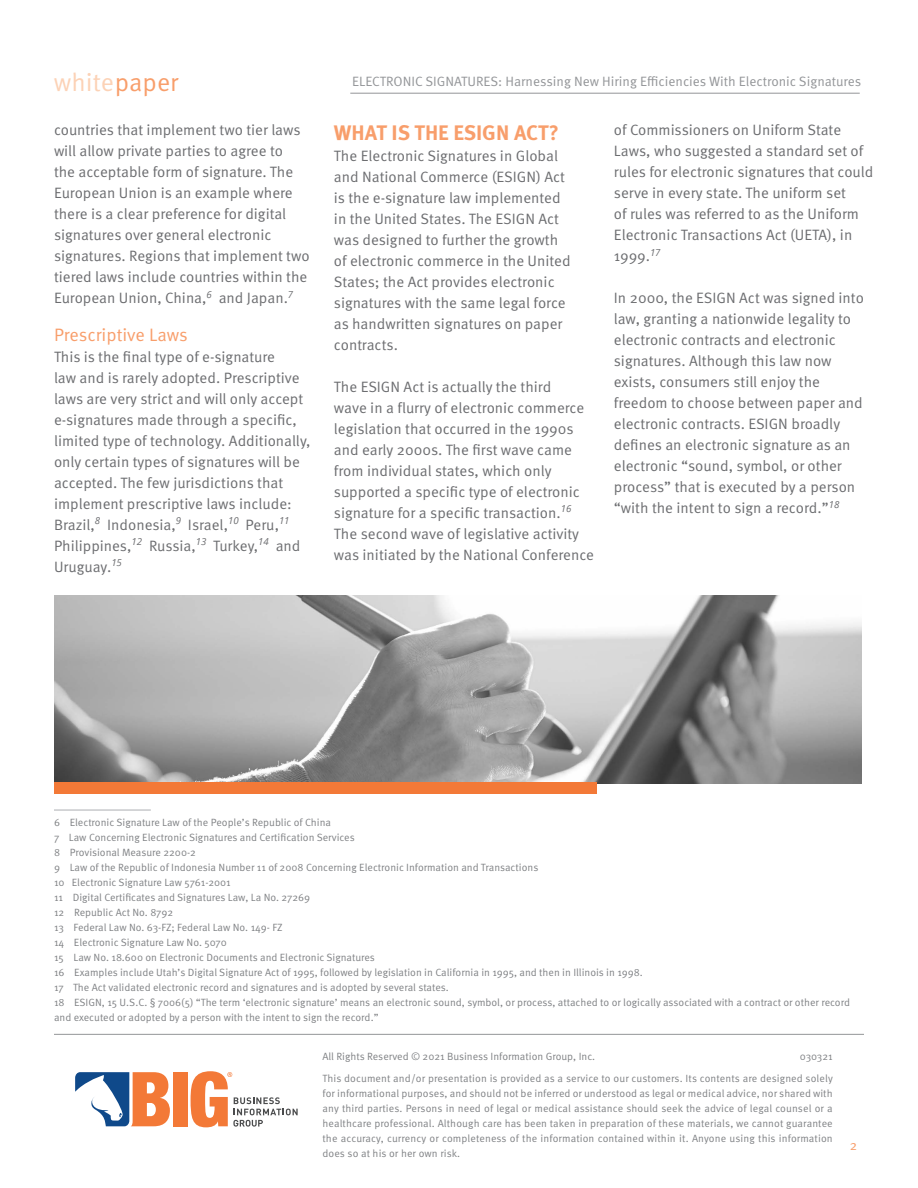
<style>
.page{position:relative;width:918px;height:1188px;background:#fff}
.page>*{position:absolute;margin:0;border:0;box-sizing:border-box;transform-origin:0 0}
.t1{font:25.35px "Meta OT Norm";color:#fcd2b6}
.SubTitle{font:700 21px "Meta OT";color:#f89e6b}
.SubTitle-2{font:18px "Meta OT Norm";letter-spacing:-.005em;color:#f89e6b}
.SubTitle-3{font:15px/21px "Meta OT Norm";color:#6c6d70}
.t2{font:13.5px "Meta OT Norm";color:#939598}
.t3{font:13.5px "Meta OT Norm";color:#f89e6b}
.t4{font:10.5px/15px "Meta OT Norm";color:#808285;text-align:right}
.s1{color:#f89e6b}
</style>
<div class="page">
<div style="left:173px;top:1072px;width:14px;height:54px;background:#f37937"></div>
<svg style="left:191px;top:1071px;width:107px;height:56px"></svg>
<svg style="left:75px;top:1072px;width:95px;height:54px"></svg>
<hr style="left:350px;top:93px;width:510px;height:1px;background:#939598">
<hr style="left:54px;top:1034px;width:810px;height:1px;background:#939598">
<hr style="left:54px;top:809px;width:97px;height:2px;background:#d1d2d4">
<img style="left:54px;top:595px;width:807px;height:188px">
<div style="left:54px;top:782px;width:542px;height:12px;background:#f37937"></div>
<h1 class="t1" style="left:54px;top:67px;width:126px">white<span class="s1">paper</span></h1>
<p class="t2" style="left:352px;top:73px;width:511px">ELECTRONIC SIGNATURES: Harnessing New Hiring Efficiencies With Electronic Signatures</p>
<p class="SubTitle-3" style="left:54px;top:120px;width:257px">countries that implement two tier laws will allow private parties to agree to<br>the acceptable form of signature. The European Union is an example where there is a clear preference for digital signatures over general electronic signatures. Regions that implement two tiered laws include countries within the European Union, China,<sup>6</sup> and Japan.<sup>7</sup></p>
<p class="SubTitle-2" style="left:54px;top:324px;width:135px">Prescriptive Laws</p>
<p class="SubTitle-3" style="left:54px;top:346px;width:258px">This is the final type of e-signature<br>law and is rarely adopted. Prescriptive laws are very strict and will only accept e-signatures made through a specific, limited type of technology. Additionally, only certain types of signatures will be accepted. The few jurisdictions that implement prescriptive laws include:<br>Brazil,<sup>8</sup> Indonesia,<sup>9</sup> Israel,<sup>10</sup> Peru,<sup>11<br></sup>Philippines,<sup>12</sup> Russia,<sup>13</sup> Turkey,<sup>14</sup> and Uruguay.<sup>15</sup></p>
<p class="SubTitle" style="left:334px;top:119px;width:226px">WHAT IS THE ESIGN ACT?</p>
<p class="SubTitle-3" style="left:334px;top:145px;width:238px">The Electronic Signatures in Global and National Commerce (ESIGN) Act is the e-signature law implemented in the United States. The ESIGN Act was designed to further the growth of electronic commerce in the United States; the Act provides electronic signatures with the same legal force as handwritten signatures on paper contracts.</p>
<p class="SubTitle-3" style="left:334px;top:376px;width:262px">The ESIGN Act is actually the third<br>wave in a flurry of electronic commerce legislation that occurred in the 1990s and early 2000s. The first wave came from individual states, which only supported a specific type of electronic signature for a specific transaction.<sup>16<br></sup>The second wave of legislative activity was initiated by the National Conference</p>
<p class="SubTitle-3" style="left:614px;top:120px;width:261px">of Commissioners on Uniform State Laws, who suggested a standard set of rules for electronic signatures that could serve in every state. The uniform set<br>of rules was referred to as the Uniform Electronic Transactions Act (UETA), in 1999.<sup>17</sup></p>
<p class="SubTitle-3" style="left:614px;top:288px;width:252px">In 2000, the ESIGN Act was signed into law, granting a nationwide legality to electronic contracts and electronic signatures. Although this law now exists, consumers still enjoy the freedom to choose between paper and electronic contracts. ESIGN broadly defines an electronic signature as an electronic “sound, symbol, or other process” that is executed by a person “with the intent to sign a record.”<sup>18</sup></p>
<p class="t4" style="left:54px;top:815px;width:798px;text-align:left">6 Electronic Signature Law of the People’s Republic of China<br>7 Law Concerning Electronic Signatures and Certification Services<br>8 Provisional Measure 2200-2<br>9 Law of the Republic of Indonesia Number 11 of 2008 Concerning Electronic Information and Transactions<br>10 Electronic Signature Law 5761-2001<br>11 Digital Certificates and Signatures Law, La No. 27269<br>12 Republic Act No. 8792<br>13 Federal Law No. 63-FZ; Federal Law No. 149- FZ<br>14 Electronic Signature Law No. 5070<br>15 Law No. 18.600 on Electronic Documents and Electronic Signatures<br>16 Examples include Utah’s Digital Signature Act of 1995, followed by legislation in California in 1995, and then in Illinois in 1998.<br>17 The Act validated electronic record and signatures and is adopted by several states.<br>18 ESIGN, 15 U.S.C. § 7006(5) “The term ‘electronic signature’ means an electronic sound, symbol, or process, attached to or logically associated with a contract or other record and executed or adopted by a person with the intent to sign the record.”</p>
<p class="t4" style="left:322px;top:1049px;width:274px">All Rights Reserved © 2021 Business Information Group, Inc.</p>
<p class="t4" style="left:322px;top:1046px;width:512px;line-height:21.8px">030321<br>This document and/or presentation is provided as a service to our customers. Its contents are designed solely</p>
<p class="t4" style="left:322px;top:1086px;width:512px;text-align:justify">for informational purposes, and should not be inferred or understood as legal or medical advice, nor shared with any third parties. Persons in need of legal or medical assistance should seek the advice of legal counsel or a healthcare professional. Although care has been taken in preparation of these materials, we cannot guarantee the accuracy, currency or completeness of the information contained within it. Anyone using this information does so at his or her own risk.</p>
<p class="t3" style="left:850px;top:1137px;width:9px">2</p>
</div>
